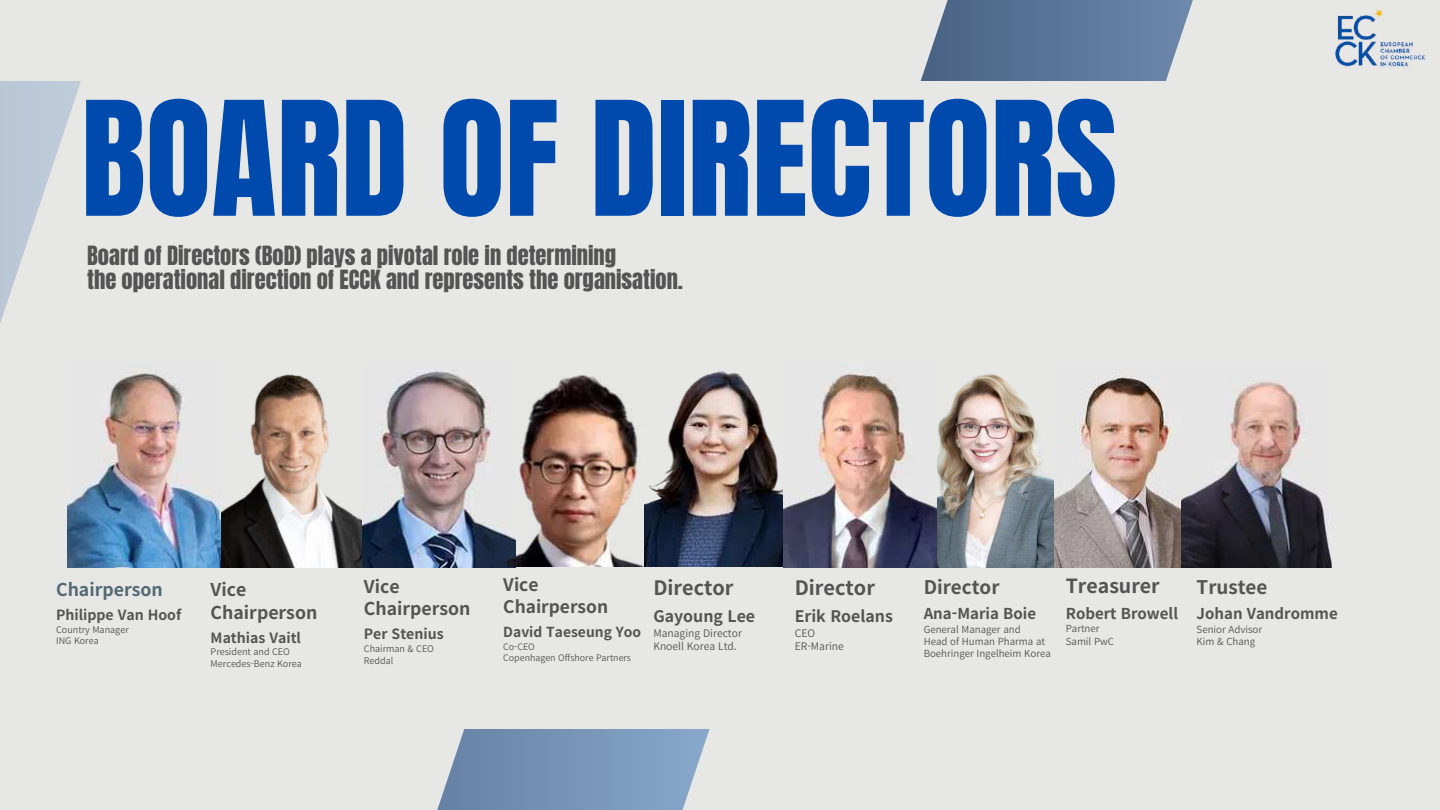
<style>
.page{position:relative;width:1440px;height:810px;background:#e7e7e6}
.page>*{position:absolute;margin:0;border:0;box-sizing:border-box;transform-origin:0 0}
.t1{font:135px "Anton";color:#004aad}
.t2{font:22.5px/24px "Anton";color:#545454}
.t3{font:700 19.8px "Source Han Sans KR";color:#545454}
.t4{font:700 19.5px "Source Han Sans KR";color:#545454}
.t5{font:700 18.8px "Source Han Sans KR";color:#545454}
.t6{font:700 17.6px/22.7px "Source Han Sans KR";color:#545454}
.t7{font:700 17.6px "Source Han Sans KR";color:#546973}
.t8{font:700 17.3px/22.4px "Source Han Sans KR";color:#545454}
.t9{font:700 15.9px "Source Han Sans KR";color:#545454}
.t10{font:700 15px "Source Han Sans KR";color:#545454}
.t11{font:700 14.1px "Source Han Sans KR";color:#545454}
.t12{font:700 13.8px "Source Han Sans KR";color:#545454}
.t13{font:10.4px/13.4px "Source Han Sans KR";color:#545454}
.t14{font:9.7px/12.4px "Source Han Sans KR";color:#545454}
.t15{font:9.1px/11.7px "Source Han Sans KR";color:#545454}
.t16{font:8.9px/11.4px "Source Han Sans KR";color:#545454}
</style>
<div class="page">
<svg style="left:921px;top:0;width:272px;height:81px;background:#68809f"></svg>
<svg style="left:437px;top:729px;width:273px;height:81px;background:#829cbc"></svg>
<svg style="left:0;top:81px;width:81px;height:487px"></svg>
<img style="left:1335px;top:9px;width:91px;height:58px">
<img style="left:936px;top:374px;width:119px;height:193px">
<img style="left:221px;top:374px;width:143px;height:194px">
<img style="left:68px;top:361px;width:153px;height:206px">
<img style="left:363px;top:369px;width:142px;height:198px">
<img style="left:505px;top:375px;width:139px;height:192px">
<img style="left:644px;top:371px;width:139px;height:196px">
<img style="left:783px;top:361px;width:153px;height:206px">
<img style="left:1055px;top:372px;width:126px;height:195px">
<img style="left:1181px;top:381px;width:150px;height:186px">
<h1 class="t1" style="left:81px;top:62px;width:1038px">BOARD OF DIRECTORS</h1>
<p class="t2" style="left:87px;top:244px;width:597px">Board of Directors (BoD) plays a pivotal role in determining<br>the operational direction of ECCK and represents the organisation.</p>
<p class="t7" style="left:56px;top:576px;width:108px">Chairperson</p>
<p class="t11" style="left:56px;top:604px;width:127px">Philippe Van Hoof</p>
<p class="t15" style="left:56px;top:623px;width:74px">Country Manager<br>ING Korea</p>
<p class="t6" style="left:211px;top:577px;width:108px">Vice<br>Chairperson</p>
<p class="t11" style="left:211px;top:626px;width:92px">Mathias Vaitl</p>
<p class="t15" style="left:211px;top:646px;width:93px">President and CEO<br>Mercedes-Benz Korea</p>
<p class="t6" style="left:364px;top:574px;width:108px">Vice<br>Chairperson</p>
<p class="t11" style="left:364px;top:623px;width:81px">Per Stenius</p>
<p class="t15" style="left:364px;top:642px;width:72px">Chairman &amp; CEO<br>Reddal</p>
<p class="t8" style="left:503px;top:573px;width:106px">Vice<br>Chairperson</p>
<p class="t12" style="left:503px;top:621px;width:139px">David Taeseung Yoo</p>
<p class="t16" style="left:503px;top:640px;width:129px">Co-CEO<br>Copenhagen Offshore Partners</p>
<p class="t3" style="left:653px;top:572px;width:82px">Director</p>
<p class="t9" style="left:653px;top:604px;width:103px">Gayoung Lee</p>
<p class="t13" style="left:653px;top:626px;width:90px">Managing Director<br>Knoell Korea Ltd.</p>
<p class="t3" style="left:795px;top:572px;width:82px">Director</p>
<p class="t9" style="left:795px;top:604px;width:100px">Erik Roelans</p>
<p class="t13" style="left:795px;top:626px;width:51px">CEO<br>ER-Marine</p>
<p class="t5" style="left:924px;top:572px;width:77px">Director</p>
<p class="t10" style="left:924px;top:602px;width:114px">Ana-Maria Boie</p>
<p class="t14" style="left:924px;top:622px;width:129px">General Manager and<br>Head of Human Pharma at<br>Boehringer Ingelheim Korea</p>
<p class="t4" style="left:1066px;top:571px;width:95px">Treasurer</p>
<p class="t10" style="left:1066px;top:602px;width:114px">Robert Browell</p>
<p class="t14" style="left:1066px;top:622px;width:50px">Partner<br>Samil PwC</p>
<p class="t5" style="left:1197px;top:572px;width:72px">Trustee</p>
<p class="t10" style="left:1197px;top:602px;width:143px">Johan Vandromme</p>
<p class="t14" style="left:1197px;top:622px;width:67px">Senior Advisor<br>Kim &amp; Chang</p>
</div>
